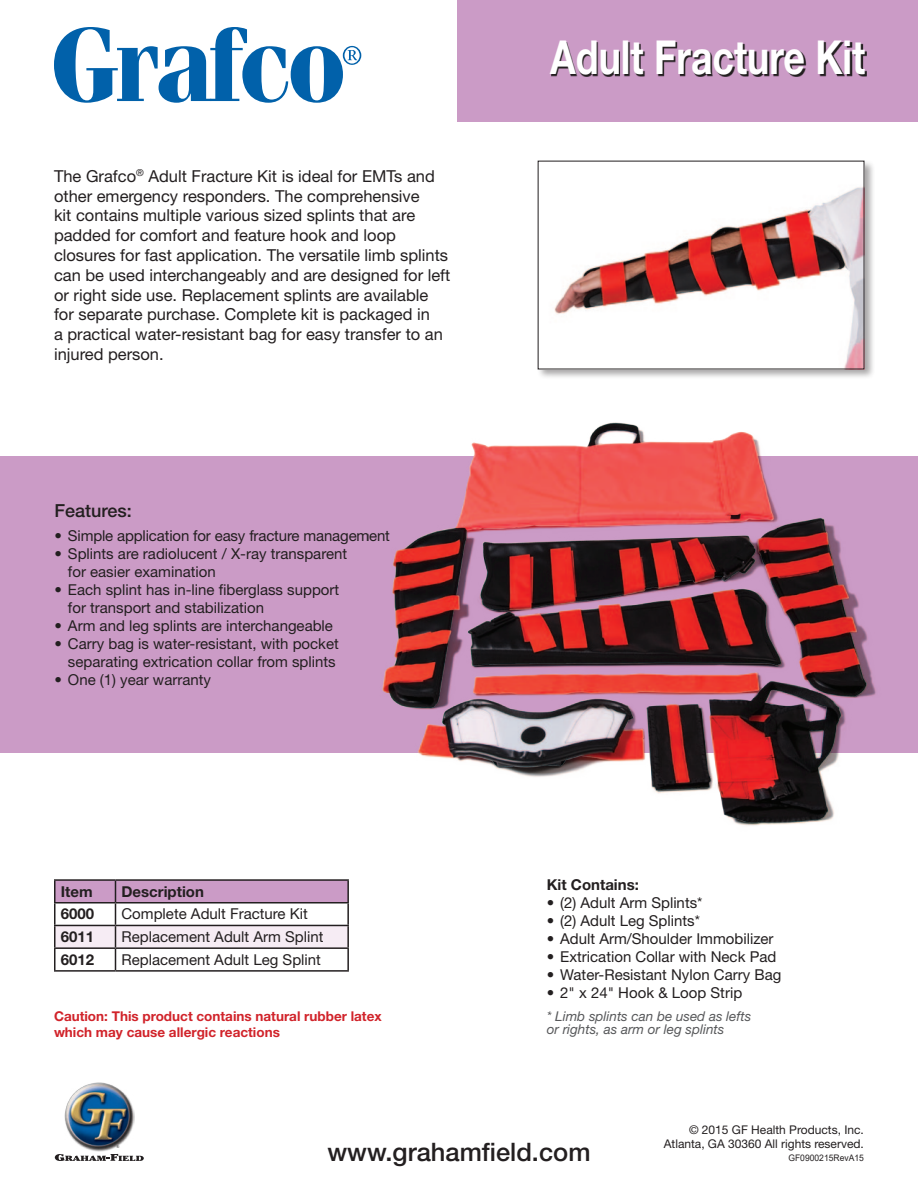
<style>
.page{position:relative;width:918px;height:1188px;background:#fff}
.page>*{position:absolute;margin:0;border:0;box-sizing:border-box;transform-origin:0 0}
.t1{font:700 46.8px "Helvetica Neue LT Std";color:#fff;scale:.8 1}
.t2{font:500 25.5px "Helvetica Neue LT Std";color:#231f20}
.t3{font:500 18px "Helvetica Neue LT Std";color:#231f20}
.t4{font:16.5px/19.8px "Helvetica Neue LT Std";color:#231f20}
.t5{font:15px/18px "Helvetica Neue LT Std";color:#231f20}
.t6{font:700 15px "Helvetica Neue LT Std";color:#231f20}
.t7{font:700 13.5px/16.2px "Helvetica Neue LT Std";color:#d1232a}
.t8{font:italic 13.5px/13.5px "Helvetica Neue LT Std";color:#57585a}
.t9{font:12px "Helvetica Neue LT Std";color:#231f20}
.t10{font:9px "Arial";color:#231f20;scale:.95 1}
.t11{font:4.05px "Times New Roman";color:#231f20}
</style>
<div class="page">
<div style="left:457px;top:0;width:461px;height:122px;background:#cb9bc6"></div>
<div style="left:0;top:456px;width:918px;height:297px;background:#cb9bc6"></div>
<img style="left:65px;top:1082px;width:69px;height:70px">
<svg style="left:55px;top:1154px;width:89px;height:7px"></svg>
<svg style="left:54px;top:27px;width:307px;height:76px"></svg>
<svg style="left:551px;top:42px;width:315px;height:35px"></svg>
<hr style="left:54px;top:879px;width:62px;height:2px;background:#231f20">
<hr style="left:54px;top:881px;width:2px;height:21px;background:#231f20">
<hr style="left:116px;top:879px;width:233px;height:2px;background:#231f20">
<hr style="left:347px;top:881px;width:2px;height:21px;background:#231f20">
<hr style="left:54px;top:902px;width:62px;height:2px;background:#231f20">
<hr style="left:54px;top:904px;width:2px;height:21px;background:#231f20">
<hr style="left:116px;top:902px;width:233px;height:2px;background:#231f20">
<hr style="left:347px;top:904px;width:2px;height:21px;background:#231f20">
<hr style="left:54px;top:925px;width:62px;height:1px;background:#231f20">
<hr style="left:54px;top:926px;width:2px;height:21px;background:#231f20">
<hr style="left:116px;top:925px;width:233px;height:1px;background:#231f20">
<hr style="left:347px;top:926px;width:2px;height:21px;background:#231f20">
<hr style="left:54px;top:947px;width:62px;height:2px;background:#231f20">
<hr style="left:54px;top:949px;width:2px;height:21px;background:#231f20">
<hr style="left:116px;top:947px;width:233px;height:2px;background:#231f20">
<svg style="left:55px;top:880px;width:293px;height:90px"></svg>
<hr style="left:347px;top:949px;width:2px;height:21px;background:#231f20">
<hr style="left:54px;top:970px;width:62px;height:2px;background:#231f20">
<hr style="left:116px;top:970px;width:233px;height:2px;background:#231f20">
<img style="left:382px;top:422px;width:494px;height:404px">
<div style="left:536px;top:159px;width:339px;height:221px;background:#231f20;opacity:.4"></div>
<img style="left:540px;top:163px;width:322px;height:204px">
<p class="t4" style="left:54px;top:166px;width:398px">The Grafco<sup>®</sup> Adult Fracture Kit is ideal for EMTs and other emergency responders. The comprehensive<br>kit contains multiple various sized splints that are padded for comfort and feature hook and loop closures for fast application. The versatile limb splints can be used interchangeably and are designed for left or right side use. Replacement splints are available for separate purchase. Complete kit is packaged in<br>a practical water-resistant bag for easy transfer to an injured person.</p>
<p class="t3" style="left:54px;top:500px;width:79px">Features:</p>
<p class="t5" style="left:54px;top:526px;width:337px">• Simple application for easy fracture management</p>
<p class="t5" style="left:68px;top:544px;width:281px;text-indent:-14px">• Splints are radiolucent / X-ray transparent for easier examination</p>
<p class="t5" style="left:68px;top:580px;width:273px;text-indent:-14px">• Each splint has in-line fiberglass support for transport and stabilization</p>
<p class="t5" style="left:54px;top:616px;width:280px">• Arm and leg splints are interchangeable</p>
<p class="t5" style="left:54px;top:634px;width:286px;text-align:right">• Carry bag is water-resistant, with pocket separating extrication collar from splints</p>
<p class="t5" style="left:54px;top:670px;width:158px">• One (1) year warranty</p>
<p class="t6" style="left:61px;top:882px;width:33px">Item</p>
<p class="t6" style="left:122px;top:882px;width:84px">Description</p>
<p class="t6" style="left:61px;top:905px;width:35px">6000</p>
<p class="t5" style="left:122px;top:905px;width:188px">Complete Adult Fracture Kit</p>
<p class="t6" style="left:61px;top:928px;width:35px">6011</p>
<p class="t5" style="left:122px;top:928px;width:204px">Replacement Adult Arm Splint</p>
<p class="t6" style="left:61px;top:950px;width:35px">6012</p>
<p class="t5" style="left:122px;top:950px;width:201px">Replacement Adult Leg Splint</p>
<p class="t7" style="left:54px;top:1007px;width:329px">Caution: This product contains natural rubber latex which may cause allergic reactions</p>
<h1 class="t1" style="left:550px;top:29px;width:396px">Adult Fracture Kit</h1>
<p class="t6" style="left:547px;top:875px;width:94px">Kit Contains:</p>
<p class="t5" style="left:547px;top:893px;width:157px">• (2) Adult Arm Splints*</p>
<p class="t5" style="left:547px;top:911px;width:155px">• (2) Adult Leg Splints*</p>
<p class="t5" style="left:547px;top:929px;width:228px">• Adult Arm/Shoulder Immobilizer</p>
<p class="t5" style="left:547px;top:947px;width:231px">• Extrication Collar with Neck Pad</p>
<p class="t5" style="left:547px;top:965px;width:236px">• Water-Resistant Nylon Carry Bag</p>
<p class="t5" style="left:547px;top:983px;width:197px">• 2" x 24" Hook &amp; Loop Strip</p>
<p class="t8" style="left:547px;top:1009px;width:206px">* Limb splints can be used as lefts or rights, as arm or leg splints</p>
<p class="t9" style="left:689px;top:1122px;width:176px">© 2015 GF Health Products, Inc.</p>
<p class="t11" style="left:117px;top:1144px;width:5px">®</p>
<p class="t9" style="left:664px;top:1137px;width:202px">Atlanta, GA 30360 All rights reserved.</p>
<h2 class="t2" style="left:327px;top:1137px;width:265px">www.grahamfield.com</h2>
<p class="t10" style="left:788px;top:1151px;width:81px">GF0900215RevA15</p>
</div>
